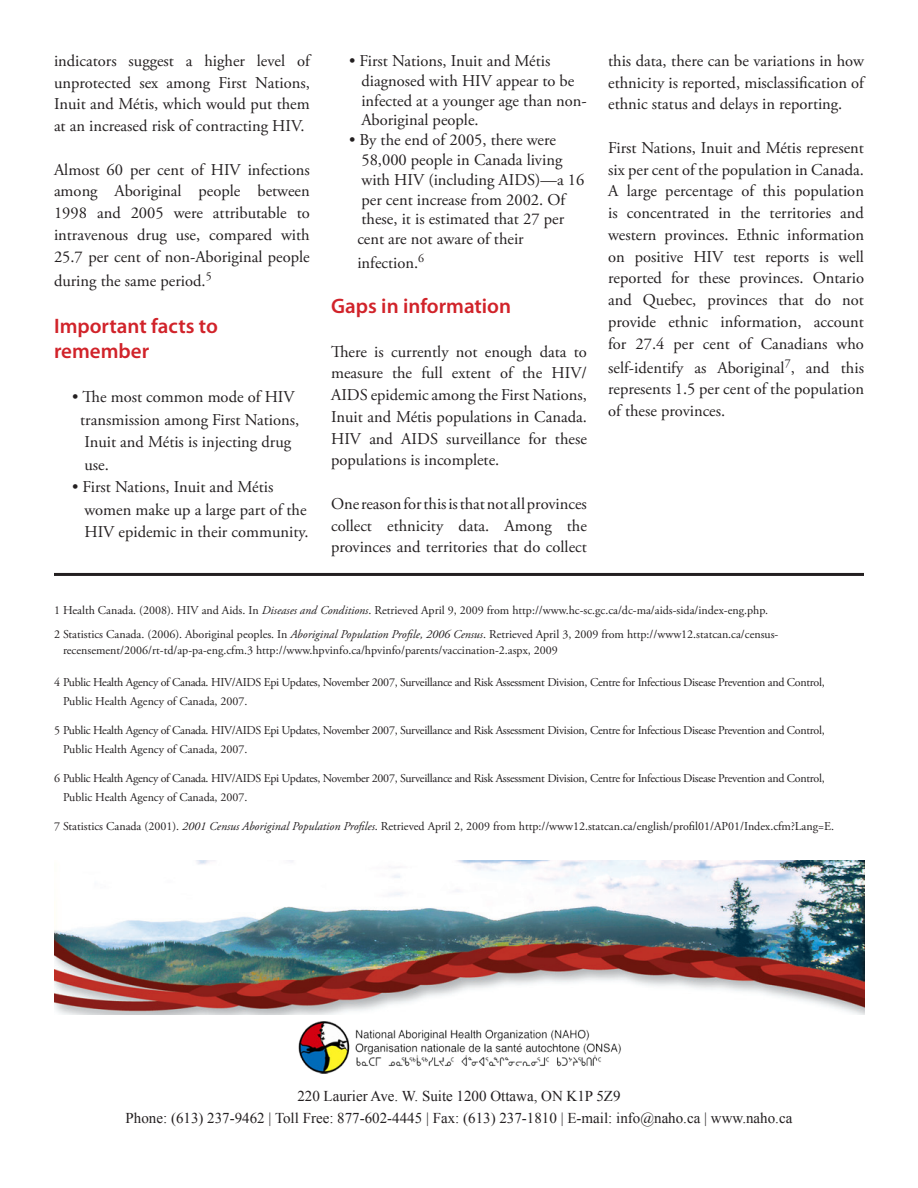
<style>
.page{position:relative;width:918px;height:1188px;background:#fff}
.page>*{position:absolute;margin:0;border:0;box-sizing:border-box;transform-origin:0 0}
.Paragraph_Style_1{font:600 21px/25.2px "Myriad Pro";color:#d1232a}
.Paragraph_Style_1-2{font:16.5px/21.8px "Adobe Garamond Pro";color:#231f20;text-align:justify}
.List{font:16.5px "Adobe Garamond Pro";color:#231f20}
.t1{font:15px "Times New Roman";color:#231f20}
.t2{font:12px "Adobe Garamond Pro";color:#231f20}
.t3{font:12px "Adobe Garamond Pro";letter-spacing:-.025em;color:#231f20}
.s1{font-style:italic}
</style>
<div class="page">
<img style="left:298px;top:1021px;width:323px;height:53px">
<hr style="left:54px;top:573px;width:810px;height:3px;background:#231f20">
<img style="left:55px;top:861px;width:810px;height:154px">
<p class="Paragraph_Style_1-2" style="left:54px;top:50px;width:257px">indicators suggest a higher level of unprotected sex among First Nations, Inuit and Métis, which would put them at an increased risk of contracting HIV.</p>
<p class="Paragraph_Style_1-2" style="left:54px;top:159px;width:257px">Almost 60 per cent of HIV infections among Aboriginal people between 1998 and 2005 were attributable to intravenous drug use, compared with 25.7 per cent of non-Aboriginal people</p>
<p class="Paragraph_Style_1-2" style="left:54px;top:270px;width:159px">during the same period.<sup>5</sup></p>
<p class="Paragraph_Style_1" style="left:54px;top:312px;width:165px">Important facts to remember</p>
<p class="List" style="left:72px;top:387px;width:224px">• The most common mode of HIV</p>
<p class="List" style="left:80px;top:409px;width:221px">transmission among First Nations,</p>
<p class="List" style="left:84px;top:432px;width:208px">Inuit and Métis is injecting drug</p>
<p class="List" style="left:84px;top:454px;width:26px">use.</p>
<p class="List" style="left:72px;top:477px;width:203px">• First Nations, Inuit and Métis</p>
<p class="List" style="left:84px;top:499px;width:224px">women make up a large part of the</p>
<p class="List" style="left:84px;top:522px;width:226px">HIV epidemic in their community.</p>
<p class="List" style="left:349px;top:51px;width:203px">• First Nations, Inuit and Métis</p>
<p class="List" style="left:361px;top:71px;width:214px">diagnosed with HIV appear to be</p>
<p class="List" style="left:361px;top:90px;width:227px">infected at a younger age than non-</p>
<p class="List" style="left:361px;top:110px;width:119px">Aboriginal people.</p>
<p class="List" style="left:349px;top:130px;width:208px">• By the end of 2005, there were</p>
<p class="List" style="left:361px;top:150px;width:202px">58,000 people in Canada living</p>
<p class="List" style="left:361px;top:170px;width:224px">with HIV (including AIDS)—a 16</p>
<p class="List" style="left:361px;top:189px;width:205px">per cent increase from 2002. Of</p>
<p class="List" style="left:361px;top:209px;width:204px">these, it is estimated that 27 per</p>
<p class="List" style="left:357px;top:229px;width:168px">cent are not aware of their</p>
<p class="List" style="left:357px;top:253px;width:68px">infection.<sup>6</sup></p>
<p class="Paragraph_Style_1" style="left:331px;top:293px;width:182px">Gaps in information</p>
<p class="Paragraph_Style_1-2" style="left:331px;top:341px;width:257px">There is currently not enough data to measure the full extent of the HIV/ AIDS epidemic among the First Nations, Inuit and Métis populations in Canada.<br>HIV and AIDS surveillance for these populations is incomplete.</p>
<p class="Paragraph_Style_1-2" style="left:331px;top:493px;width:257px">One reason for this is that not all provinces collect ethnicity data. Among the provinces and territories that do collect</p>
<p class="Paragraph_Style_1-2" style="left:608px;top:50px;width:257px">this data, there can be variations in how ethnicity is reported, misclassification of ethnic status and delays in reporting.</p>
<p class="Paragraph_Style_1-2" style="left:608px;top:137px;width:257px">First Nations, Inuit and Métis represent six per cent of the population in Canada.<br>A large percentage of this population is concentrated in the territories and western provinces. Ethnic information on positive HIV test reports is well reported for these provinces. Ontario and Quebec, provinces that do not provide ethnic information, account for 27.4 per cent of Canadians who</p>
<p class="Paragraph_Style_1-2" style="left:608px;top:357px;width:257px">self-identify as Aboriginal<sup>7</sup>, and this represents 1.5 per cent of the population of these provinces.</p>
<p class="t2" style="left:54px;top:603px;width:716px">1 Health Canada. (2008). HIV and Aids. In <span class="s1">Diseases and Conditions</span>. Retrieved April 9, 2009 from http://www.hc-sc.gc.ca/dc-ma/aids-sida/index-eng.php.</p>
<p class="t2" style="left:54px;top:627px;width:726px">2 Statistics Canada. (2006). Aboriginal peoples. In <span class="s1">Aboriginal Population Profile, 2006 Census</span>. Retrieved April 3, 2009 from http://www12.statcan.ca/census-</p>
<p class="t2" style="left:63px;top:643px;width:496px">recensement/2006/rt-td/ap-pa-eng.cfm.3 http://www.hpvinfo.ca/hpvinfo/parents/vaccination-2.aspx, 2009</p>
<p class="t3" style="left:54px;top:675px;width:772px">4 Public Health Agency of Canada. HIV/AIDS Epi Updates, November 2007, Surveillance and Risk Assessment Division, Centre for Infectious Disease Prevention and Control,</p>
<p class="t2" style="left:63px;top:694px;width:186px">Public Health Agency of Canada, 2007.</p>
<p class="t3" style="left:54px;top:723px;width:772px">5 Public Health Agency of Canada. HIV/AIDS Epi Updates, November 2007, Surveillance and Risk Assessment Division, Centre for Infectious Disease Prevention and Control,</p>
<p class="t2" style="left:63px;top:742px;width:186px">Public Health Agency of Canada, 2007.</p>
<p class="t3" style="left:54px;top:771px;width:772px">6 Public Health Agency of Canada. HIV/AIDS Epi Updates, November 2007, Surveillance and Risk Assessment Division, Centre for Infectious Disease Prevention and Control,</p>
<p class="t2" style="left:63px;top:790px;width:186px">Public Health Agency of Canada, 2007.</p>
<p class="t2" style="left:54px;top:819px;width:782px">7 Statistics Canada (2001). <span class="s1">2001 Census Aboriginal Population Profiles</span>. Retrieved April 2, 2009 from http://www12.statcan.ca/english/profil01/AP01/Index.cfm?Lang=E.</p>
<p class="t1" style="left:297px;top:1086px;width:325px">220 Laurier Ave. W. Suite 1200 Ottawa, ON K1P 5Z9</p>
<p class="t1" style="left:126px;top:1108px;width:668px">Phone: (613) 237-9462 | Toll Free: 877-602-4445 | Fax: (613) 237-1810 | E-mail: info@naho.ca | www.naho.ca</p>
</div>
